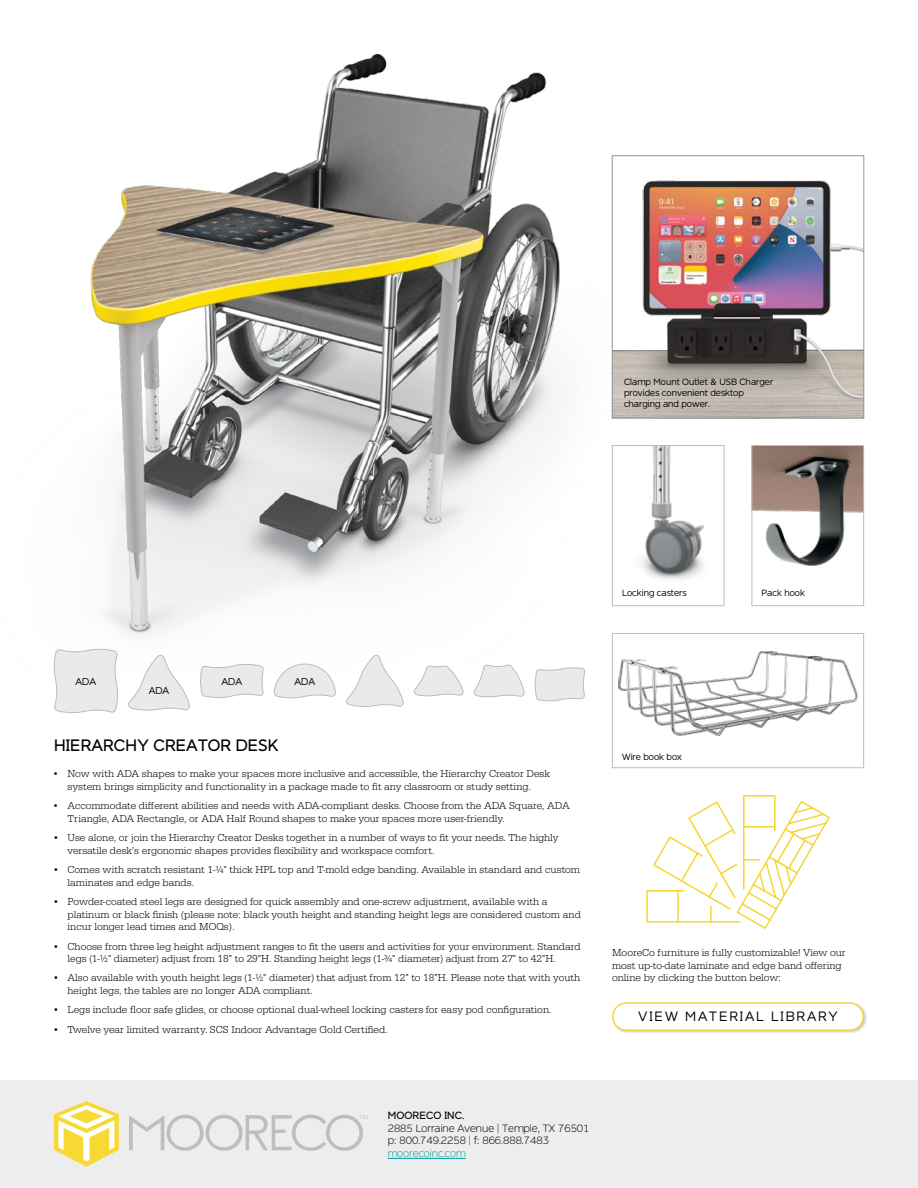
<style>
.page{position:relative;width:918px;height:1188px;background:#fff}
.page>*{position:absolute;margin:0;border:0;box-sizing:border-box;transform-origin:0 0}
.t1{font:16.5px "Dylan";letter-spacing:.01em;color:#000}
.t2{font:300 13.5px "Dylan";letter-spacing:.14em;color:#000}
.t3{font:300 10.5px/12.6px "Serifa";color:#000}
.t4{font:100 10.5px/12.6px "Dylan";color:#000}
.t5{font:100 10.5px "Dylan";color:#009a9f}
.t6{font:10.5px "Dylan";letter-spacing:.01em;color:#000}
.t7{font:300 9.75px "Dylan";color:#000}
.t8{font:300 9px/10.8px "Dylan";color:#000}
.s1{font-family:"Verdana";font-weight:400}
</style>
<div class="page">
<div style="left:0;top:1080px;width:918px;height:108px;background:#eeeded"></div>
<svg style="left:54px;top:1101px;width:65px;height:66px"></svg>
<svg style="left:129px;top:1115px;width:238px;height:36px"></svg>
<hr style="left:388px;top:1158px;width:78px;height:1px;background:#009a9f">
<img style="left:90px;top:54px;width:533px;height:618px">
<div style="left:612px;top:633px;width:252px;height:135px;background:#fff"></div>
<img style="left:619px;top:652px;width:238px;height:84px">
<div style="left:612px;top:633px;width:252px;height:135px;border:1px solid #bebcbd"></div>
<img style="left:754px;top:447px;width:108px;height:119px">
<div style="left:752px;top:445px;width:112px;height:161px;border:1px solid #bebcbd"></div>
<svg style="left:346px;top:655px;width:57px;height:52px"></svg>
<svg style="left:413px;top:665px;width:51px;height:31px"></svg>
<svg style="left:474px;top:664px;width:50px;height:34px"></svg>
<svg style="left:535px;top:667px;width:50px;height:34px;background:#e8e7e7"></svg>
<svg style="left:53px;top:648px;width:66px;height:65px;background:#eae9e8"></svg>
<svg style="left:128px;top:655px;width:62px;height:56px"></svg>
<svg style="left:199px;top:664px;width:65px;height:34px;background:#e9e8e8"></svg>
<svg style="left:274px;top:663px;width:62px;height:36px"></svg>
<div style="left:612px;top:1002px;width:256px;height:32px;background:#000;opacity:.2"></div>
<div style="left:613px;top:1003px;width:250px;height:27px;background:#fff;border-radius:14px"></div>
<div style="left:612px;top:1002px;width:252px;height:29px;border:2px solid #f5d735;border-radius:14px"></div>
<svg style="left:646px;top:795px;width:184px;height:134px"></svg>
<div style="left:612px;top:156px;width:252px;height:262px;background:#fff"></div>
<img style="left:614px;top:180px;width:248px;height:236px">
<div style="left:612px;top:156px;width:252px;height:262px;border:1px solid #939598"></div>
<div style="left:612px;top:446px;width:112px;height:160px;background:#fff"></div>
<img style="left:641px;top:447px;width:63px;height:133px">
<div style="left:612px;top:445px;width:112px;height:161px;border:1px solid #bebcbd"></div>
<p class="t8" style="left:624px;top:377px;width:151px">Clamp Mount Outlet &amp; USB Charger provides convenient desktop charging and power.</p>
<p class="t8" style="left:622px;top:587px;width:66px">Locking casters</p>
<p class="t8" style="left:762px;top:587px;width:45px">Pack hook</p>
<p class="t7" style="left:76px;top:675px;width:22px">ADA</p>
<p class="t7" style="left:149px;top:684px;width:22px">ADA</p>
<p class="t7" style="left:222px;top:675px;width:22px">ADA</p>
<p class="t7" style="left:294px;top:675px;width:22px">ADA</p>
<h1 class="t1" style="left:54px;top:734px;width:226px">HIERARCHY CREATOR DESK</h1>
<p class="t3" style="left:54px;top:767px;width:498px;text-align:center"><span class="s1">▪</span> Now with ADA shapes to make your spaces more inclusive and accessible, the Hierarchy Creator Desk system brings simplicity and functionality in a package made to fit any classroom or study setting.</p>
<p class="t3" style="left:68px;top:799px;width:504px;text-indent:-14px"><span class="s1">▪</span> Accommodate different abilities and needs with ADA-compliant desks. Choose from the ADA Square, ADA<br>Triangle, ADA Rectangle, or ADA Half Round shapes to make your spaces more user-friendly.</p>
<p class="t3" style="left:68px;top:831px;width:493px;text-indent:-14px"><span class="s1">▪</span> Use alone, or join the Hierarchy Creator Desks together in a number of ways to fit your needs. The highly versatile desk's ergonomic shapes provides flexibility and workspace comfort.</p>
<p class="t3" style="left:68px;top:863px;width:514px;text-indent:-14px"><span class="s1">▪</span> Comes with scratch resistant 1-1/4" thick HPL top and T-mold edge banding. Available in standard and custom laminates and edge bands.</p>
<p class="t3" style="left:68px;top:895px;width:515px;text-indent:-14px"><span class="s1">▪</span> Powder-coated steel legs are designed for quick assembly and one-screw adjustment, available with a platinum or black finish (please note: black youth height and standing height legs are considered custom and incur longer lead times and MOQs).</p>
<p class="t3" style="left:68px;top:940px;width:515px;text-indent:-14px"><span class="s1">▪</span> Choose from three leg height adjustment ranges to fit the users and activities for your environment. Standard legs (1-1/2" diameter) adjust from 18" to 29"H. Standing height legs (1-3/4" diameter) adjust from 27" to 42"H.</p>
<p class="t3" style="left:68px;top:972px;width:514px;text-indent:-14px"><span class="s1">▪</span> Also available with youth height legs (1-1/2" diameter) that adjust from 12" to 18"H. Please note that with youth height legs, the tables are no longer ADA compliant.</p>
<p class="t3" style="left:54px;top:1004px;width:499px"><span class="s1">▪</span> Legs include floor safe glides, or choose optional dual-wheel locking casters for easy pod configuration.</p>
<p class="t3" style="left:54px;top:1023px;width:335px"><span class="s1">▪</span> Twelve year limited warranty. SCS Indoor Advantage Gold Certified.</p>
<p class="t8" style="left:622px;top:752px;width:61px">Wire book box</p>
<p class="t3" style="left:612px;top:946px;width:235px">MooreCo furniture is fully customizable! View our most up-to-date laminate and edge band offering online by clicking the button below:</p>
<p class="t2" style="left:638px;top:1008px;width:201px">VIEW MATERIAL LIBRARY</p>
<p class="t6" style="left:388px;top:1108px;width:78px">MOORECO INC.</p>
<p class="t4" style="left:388px;top:1122px;width:203px">2885 Lorraine Avenue | Temple, TX 76501 p: 800.749.2258 | f: 866.888.7483</p>
<p class="t5" style="left:388px;top:1147px;width:80px">moorecoinc.com</p>
</div>
